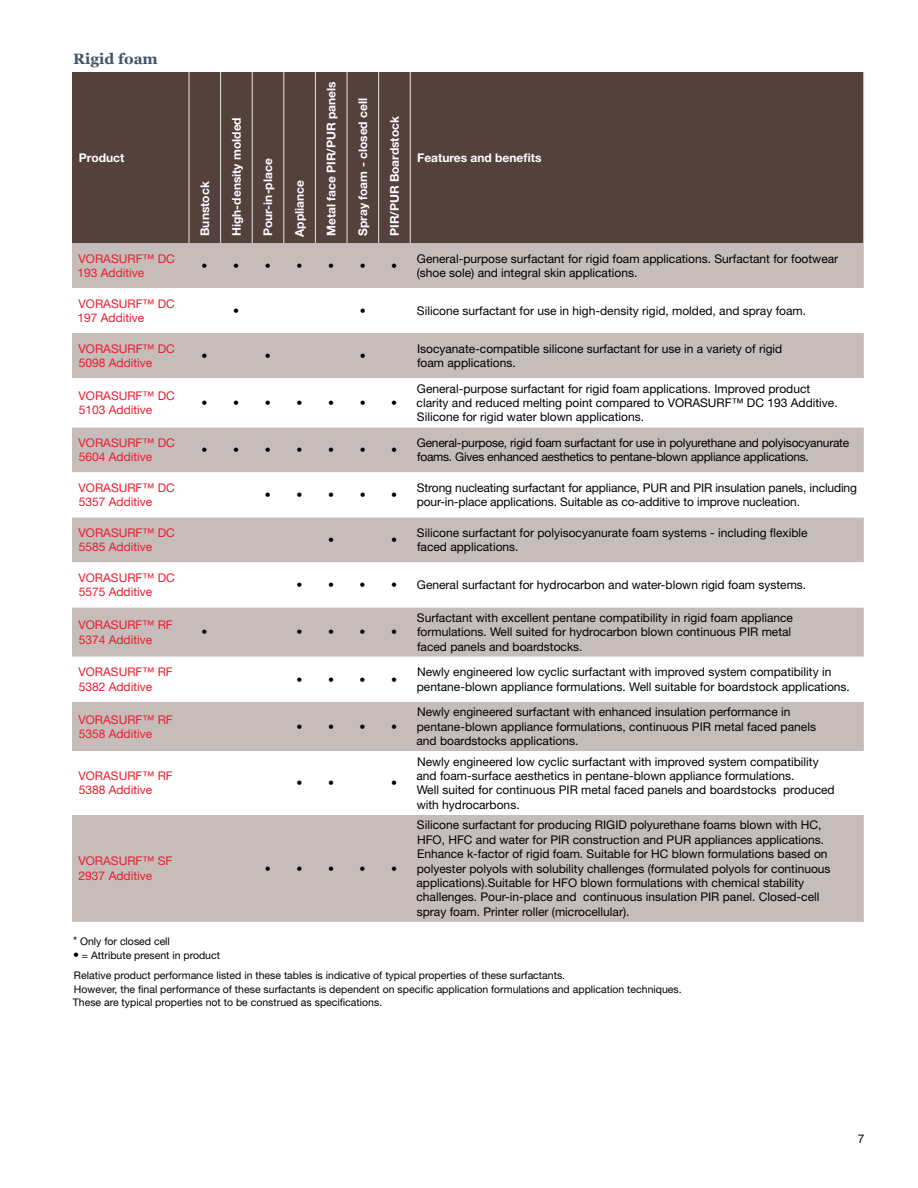
<style>
.page{position:relative;width:918px;height:1188px;background:#fff}
.page>*{position:absolute;margin:0;border:0;box-sizing:border-box;transform-origin:0 0}
.t1{font:700 15px "Georgia";color:#415465}
.t2{font:12px/14.4px "Helvetica Neue LT Std";color:#000}
.t3{font:12px/14.4px "Helvetica Neue LT Std";color:#ed1c2f}
.t4{font:12px/14.4px "Helvetica Neue LT Std";letter-spacing:-.02em;color:#000}
.t5{font:700 12px "Helvetica Neue LT Std";color:#fff}
.t6{font:10.5px/20.2px "Helvetica Neue LT Std";color:#000}
.s1{font-size:12px}
</style>
<div class="page">
<div style="left:72px;top:72px;width:792px;height:171px;background:#54413c"></div>
<div style="left:72px;top:243px;width:792px;height:679px;background:#c6bcb9"></div>
<svg style="left:72px;top:288px;width:792px;height:527px"></svg>
<hr style="left:189px;top:72px;width:1px;height:171px;background:#e6e7e8">
<hr style="left:220px;top:72px;width:1px;height:171px;background:#e6e7e8">
<hr style="left:252px;top:72px;width:1px;height:171px;background:#e6e7e8">
<hr style="left:284px;top:72px;width:1px;height:171px;background:#e6e7e8">
<hr style="left:315px;top:72px;width:1px;height:171px;background:#e6e7e8">
<hr style="left:347px;top:72px;width:1px;height:171px;background:#e6e7e8">
<hr style="left:378px;top:72px;width:1px;height:171px;background:#e6e7e8">
<hr style="left:410px;top:72px;width:1px;height:171px;background:#e6e7e8">
<hr style="left:864px;top:72px;width:1px;height:171px;background:#e6e7e8">
<p class="t1" style="left:73px;top:50px;width:86px">Rigid foam</p>
<p class="t5" style="left:79px;top:150px;width:47px">Product</p>
<p class="t5" style="left:197px;top:236px;width:56px;rotate:-90deg">Bunstock</p>
<p class="t5" style="left:229px;top:236px;width:120px;rotate:-90deg">High-density molded</p>
<p class="t5" style="left:261px;top:236px;width:79px;rotate:-90deg">Pour-in-place</p>
<p class="t5" style="left:292px;top:237px;width:58px;rotate:-90deg">Appliance</p>
<p class="t5" style="left:324px;top:236px;width:156px;rotate:-90deg">Metal face PIR/PUR panels</p>
<p class="t5" style="left:355px;top:236px;width:140px;rotate:-90deg">Spray foam - closed cell</p>
<p class="t5" style="left:387px;top:236px;width:121px;rotate:-90deg">PIR/PUR Boardstock</p>
<p class="t5" style="left:417px;top:150px;width:126px">Features and benefits</p>
<p class="t3" style="left:77px;top:251px;width:99px">VORASURF™ DC<br>193 Additive</p>
<p class="t2" style="left:202px;top:258px;width:39px">• •</p>
<p class="t2" style="left:265px;top:258px;width:39px">• •</p>
<p class="t2" style="left:328px;top:258px;width:39px">• •</p>
<p class="t2" style="left:391px;top:258px;width:7px">•</p>
<p class="t2" style="left:417px;top:251px;width:423px">General-purpose surfactant for rigid foam applications. Surfactant for footwear (shoe sole) and integral skin applications.</p>
<p class="t3" style="left:77px;top:296px;width:99px">VORASURF™ DC<br>197 Additive</p>
<p class="t2" style="left:233px;top:303px;width:7px">•</p>
<p class="t2" style="left:360px;top:303px;width:7px">•</p>
<p class="t2" style="left:417px;top:303px;width:391px">Silicone surfactant for use in high-density rigid, molded, and spray foam.</p>
<p class="t3" style="left:79px;top:341px;width:98px">VORASURF™ DC<br>5098 Additive</p>
<p class="t2" style="left:202px;top:348px;width:7px">•</p>
<p class="t2" style="left:265px;top:348px;width:7px">•</p>
<p class="t2" style="left:360px;top:348px;width:7px">•</p>
<p class="t2" style="left:417px;top:341px;width:367px">Isocyanate-compatible silicone surfactant for use in a variety of rigid foam applications.</p>
<p class="t3" style="left:79px;top:388px;width:98px">VORASURF™ DC<br>5103 Additive</p>
<p class="t2" style="left:202px;top:395px;width:39px">• •</p>
<p class="t2" style="left:265px;top:395px;width:39px">• •</p>
<p class="t2" style="left:328px;top:395px;width:39px">• •</p>
<p class="t2" style="left:391px;top:395px;width:7px">•</p>
<p class="t2" style="left:417px;top:381px;width:423px">General-purpose surfactant for rigid foam applications. Improved product clarity and reduced melting point compared to VORASURF™ DC 193 Additive.<br>Silicone for rigid water blown applications.</p>
<p class="t3" style="left:79px;top:435px;width:98px">VORASURF™ DC<br>5604 Additive</p>
<p class="t2" style="left:202px;top:443px;width:39px">• •</p>
<p class="t2" style="left:265px;top:443px;width:39px">• •</p>
<p class="t2" style="left:328px;top:443px;width:39px">• •</p>
<p class="t2" style="left:391px;top:443px;width:7px">•</p>
<p class="t4" style="left:417px;top:435px;width:434px">General-purpose, rigid foam surfactant for use in polyurethane and polyisocyanurate foams. Gives enhanced aesthetics to pentane-blown appliance applications.</p>
<p class="t3" style="left:79px;top:480px;width:98px">VORASURF™ DC<br>5357 Additive</p>
<p class="t2" style="left:265px;top:488px;width:39px">• •</p>
<p class="t2" style="left:328px;top:488px;width:39px">• •</p>
<p class="t2" style="left:391px;top:488px;width:7px">•</p>
<p class="t2" style="left:417px;top:480px;width:442px">Strong nucleating surfactant for appliance, PUR and PIR insulation panels, including pour-in-place applications. Suitable as co-additive to improve nucleation.</p>
<p class="t3" style="left:79px;top:525px;width:98px">VORASURF™ DC<br>5585 Additive</p>
<p class="t2" style="left:328px;top:533px;width:7px">•</p>
<p class="t2" style="left:391px;top:533px;width:7px">•</p>
<p class="t2" style="left:417px;top:525px;width:392px">Silicone surfactant for polyisocyanurate foam systems - including flexible faced applications.</p>
<p class="t3" style="left:79px;top:570px;width:98px">VORASURF™ DC<br>5575 Additive</p>
<p class="t2" style="left:296px;top:578px;width:39px">• •</p>
<p class="t2" style="left:360px;top:578px;width:39px">• •</p>
<p class="t2" style="left:417px;top:578px;width:391px">General surfactant for hydrocarbon and water-blown rigid foam systems.</p>
<p class="t3" style="left:79px;top:618px;width:96px">VORASURF™ RF<br>5374 Additive</p>
<p class="t2" style="left:202px;top:625px;width:7px">•</p>
<p class="t2" style="left:296px;top:625px;width:39px">• •</p>
<p class="t2" style="left:360px;top:625px;width:39px">• •</p>
<p class="t2" style="left:417px;top:610px;width:378px">Surfactant with excellent pentane compatibility in rigid foam appliance formulations. Well suited for hydrocarbon blown continuous PIR metal faced panels and boardstocks.</p>
<p class="t3" style="left:79px;top:665px;width:96px">VORASURF™ RF<br>5382 Additive</p>
<p class="t2" style="left:296px;top:672px;width:39px">• •</p>
<p class="t2" style="left:360px;top:672px;width:39px">• •</p>
<p class="t2" style="left:417px;top:665px;width:435px">Newly engineered low cyclic surfactant with improved system compatibility in pentane-blown appliance formulations. Well suitable for boardstock applications.</p>
<p class="t3" style="left:79px;top:712px;width:96px">VORASURF™ RF<br>5358 Additive</p>
<p class="t2" style="left:296px;top:719px;width:39px">• •</p>
<p class="t2" style="left:360px;top:719px;width:39px">• •</p>
<p class="t2" style="left:417px;top:705px;width:401px">Newly engineered surfactant with enhanced insulation performance in pentane-blown appliance formulations, continuous PIR metal faced panels and boardstocks applications.</p>
<p class="t3" style="left:79px;top:768px;width:96px">VORASURF™ RF<br>5388 Additive</p>
<p class="t2" style="left:296px;top:776px;width:39px">• •</p>
<p class="t2" style="left:391px;top:776px;width:7px">•</p>
<p class="t3" style="left:79px;top:854px;width:95px">VORASURF™ SF<br>2937 Additive</p>
<p class="t2" style="left:265px;top:861px;width:39px">• •</p>
<p class="t2" style="left:328px;top:861px;width:39px">• •</p>
<p class="t2" style="left:391px;top:861px;width:7px">•</p>
<p class="t2" style="left:417px;top:754px;width:420px">Newly engineered low cyclic surfactant with improved system compatibility and foam-surface aesthetics in pentane-blown appliance formulations.<br>Well suited for continuous PIR metal faced panels and boardstocks produced with hydrocarbons.</p>
<p class="t2" style="left:417px;top:818px;width:416px">Silicone surfactant for producing RIGID polyurethane foams blown with HC, HFO, HFC and water for PIR construction and PUR appliances applications.<br>Enhance k-factor of rigid foam. Suitable for HC blown formulations based on polyester polyols with solubility challenges (formulated polyols for continuous applications).Suitable for HFO blown formulations with chemical stability challenges. Pour-in-place and continuous insulation PIR panel. Closed-cell spray foam. Printer roller (microcellular).</p>
<p class="t6" style="left:73px;top:931px;width:98px"><span class="s1">*</span> Only for closed cell</p>
<p class="t6" style="left:73px;top:945px;width:494px"><span class="s1">•</span> = Attribute present in product<br>Relative product performance listed in these tables is indicative of typical properties of these surfactants.</p>
<p class="t6" style="left:73px;top:982px;width:610px;line-height:13.5px">However, the final performance of these surfactants is dependent on specific application formulations and application techniques.<br>These are typical properties not to be construed as specifications.</p>
<p class="t2" style="left:858px;top:1131px;width:8px">7</p>
</div>
